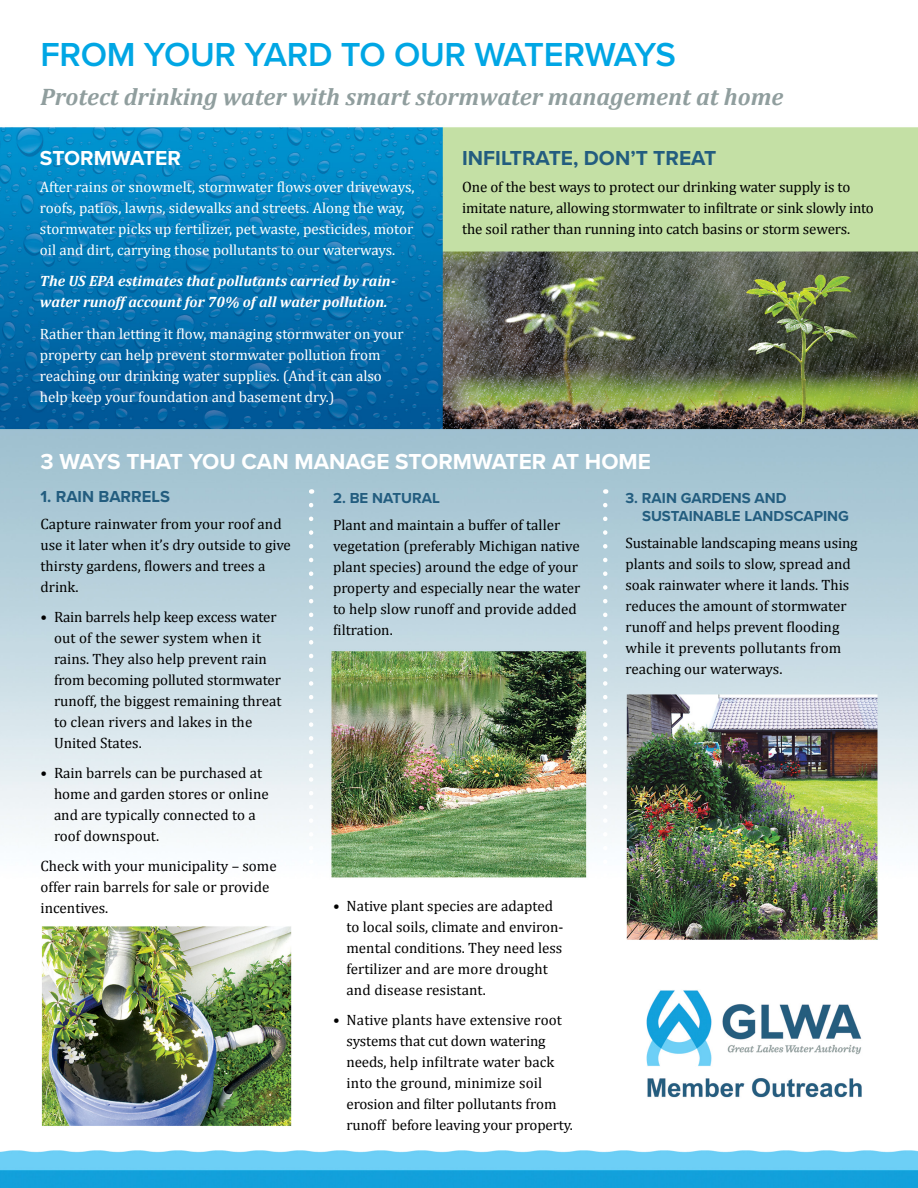
<style>
.page{position:relative;width:918px;height:1188px;background:#fff}
.page>*{position:absolute;margin:0;border:0;box-sizing:border-box;transform-origin:0 0}
.t1{font:600 34.5px "Proxima Nova";letter-spacing:-.01em;color:#00a6e4}
.t2{font:italic 700 24px "Cambria";color:#909e9e}
.t3{font:700 22.5px "Proxima Nova";color:#fff}
.t4{font:700 21px "Proxima Nova";color:#235d7f}
.t5{font:700 21px "Proxima Nova";color:#fff}
.t6{font:700 16.5px "Proxima Nova";color:#235d7f}
.t7{font:15px/21px "Cambria";color:#000}
.t8{font:15px/21px "Cambria";color:#fff}
.t9{font:italic 700 15px/21px "Cambria";color:#fff}
.t10{font:700 15px/18px "Proxima Nova";color:#235d7f}
</style>
<div class="page">
<img style="left:0;top:127px;width:918px;height:1061px">
<svg style="left:309px;top:505px;width:4px;height:640px"></svg>
<svg style="left:603px;top:505px;width:5px;height:640px"></svg>
<h1 class="t1" style="left:40px;top:29px;width:637px">FROM YOUR YARD TO OUR WATERWAYS</h1>
<h2 class="t2" style="left:40px;top:80px;width:745px">Protect drinking water with smart stormwater management at home</h2>
<h3 class="t5" style="left:40px;top:142px;width:143px">STORMWATER</h3>
<p class="t8" style="left:40px;top:176px;width:376px">After rains or snowmelt, stormwater flows over driveways, roofs, patios, lawns, sidewalks and streets. Along the way, stormwater picks up fertilizer, pet waste, pesticides, motor oil and dirt, carrying those pollutants to our waterways.</p>
<p class="t9" style="left:40px;top:270px;width:357px">The US EPA estimates that pollutants carried by rain&shy;water runoff account for 70% of all water pollution.</p>
<p class="t8" style="left:40px;top:323px;width:365px">Rather than letting it flow, managing stormwater on your property can help prevent stormwater pollution from reaching our drinking water supplies. (And it can also help keep your foundation and basement dry.)</p>
<h3 class="t4" style="left:462px;top:142px;width:256px">INFILTRATE, DON’T TREAT</h3>
<p class="t7" style="left:462px;top:176px;width:413px">One of the best ways to protect our drinking water supply is to imitate nature, allowing stormwater to infiltrate or sink slowly into the soil rather than running into catch basins or storm sewers.</p>
<h3 class="t3" style="left:40px;top:445px;width:612px">3 WAYS THAT YOU CAN MANAGE STORMWATER AT HOME</h3>
<p class="t6" style="left:40px;top:484px;width:131px">1. RAIN BARRELS</p>
<p class="t7" style="left:40px;top:514px;width:252px">Capture rainwater from your roof and use it later when it’s dry outside to give thirsty gardens, flowers and trees a drink.</p>
<p class="t7" style="left:54px;top:607px;width:229px;text-indent:-14px">• Rain barrels help keep excess water out of the sewer system when it rains. They also help prevent rain from becoming polluted stormwater runoff, the biggest remaining threat to clean rivers and lakes in the<br>United States.</p>
<p class="t7" style="left:54px;top:763px;width:216px;text-indent:-14px">• Rain barrels can be purchased at home and garden stores or online and are typically connected to a roof downspout.</p>
<p class="t7" style="left:40px;top:856px;width:238px">Check with your municipality – some offer rain barrels for sale or provide incentives.</p>
<p class="t10" style="left:333px;top:488px;width:108px">2. BE NATURAL</p>
<p class="t7" style="left:333px;top:514px;width:249px">Plant and maintain a buffer of taller vegetation (preferably Michigan native plant species) around the edge of your property and especially near the water to help slow runoff and provide added filtration.</p>
<p class="t10" style="left:642px;top:489px;width:208px;text-indent:-16px">3. RAIN GARDENS AND<br>SUSTAINABLE LANDSCAPING</p>
<p class="t7" style="left:626px;top:533px;width:234px">Sustainable landscaping means using plants and soils to slow, spread and soak rainwater where it lands. This reduces the amount of stormwater runoff and helps prevent flooding while it prevents pollutants from reaching our waterways.</p>
<p class="t7" style="left:347px;top:895px;width:218px;text-indent:-14px">• Native plant species are adapted to local soils, climate and environ&shy;mental conditions. They need less fertilizer and are more drought and disease resistant.</p>
<p class="t7" style="left:347px;top:1009px;width:228px;text-indent:-14px">• Native plants have extensive root systems that cut down watering needs, help infiltrate water back into the ground, minimize soil erosion and filter pollutants from runoff before leaving your property.</p>
</div>
